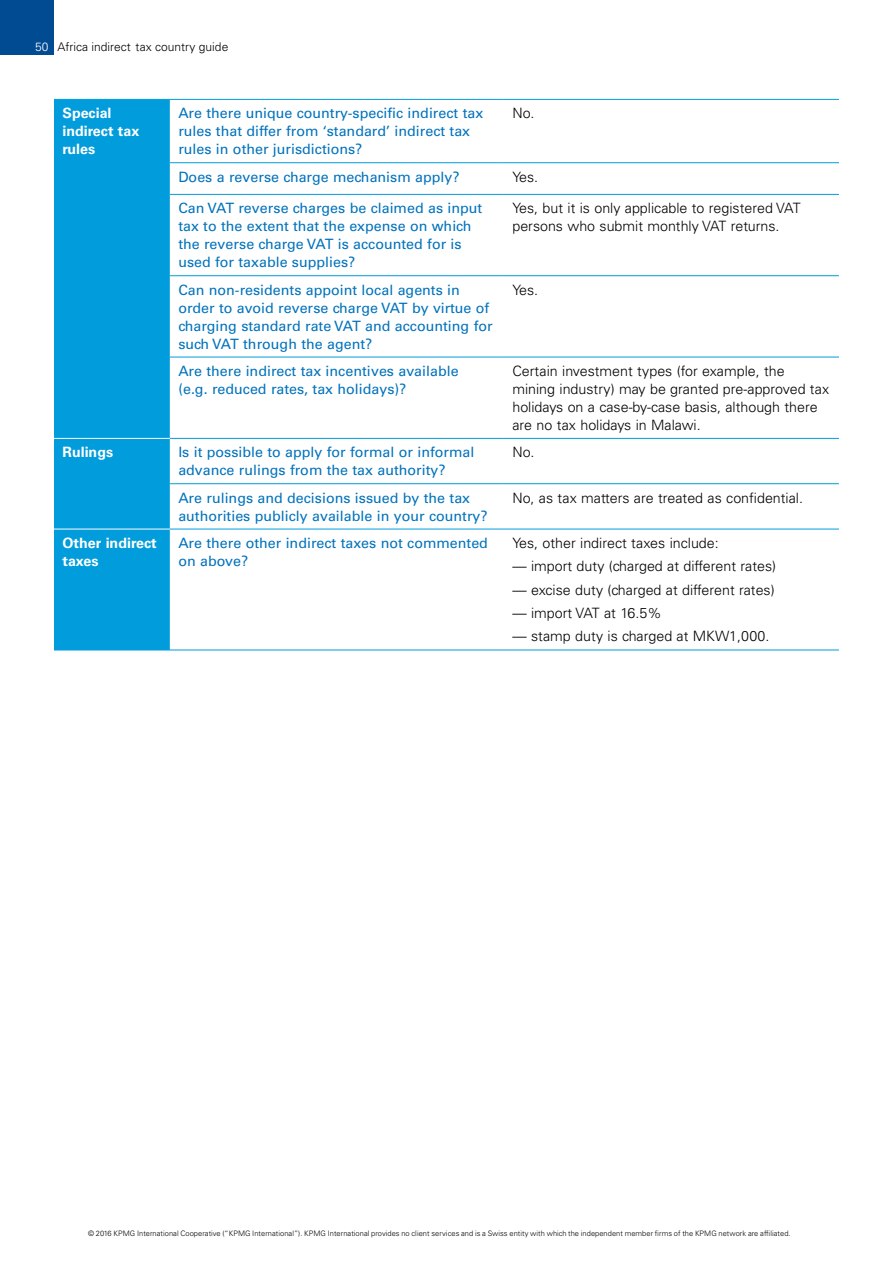
<style>
.page{position:relative;width:893px;height:1263px;background:#fff}
.page>*{position:absolute;margin:0;border:0;box-sizing:border-box;transform-origin:0 0}
.t1{font:14.25px/18px "Univers LT Std";color:#0072bc}
.t2{font:300 14.25px/18px "Univers LT Std";color:#000}
.t3{font:700 14.25px/18px "Univers LT Std";color:#fff}
.t4{font:300 12px "Univers LT Std";color:#000}
.t5{font:300 7.5px "Univers LT Std";letter-spacing:.005em;color:#000}
.s1{color:#fff}
</style>
<div class="page">
<div style="left:0;top:0;width:54px;height:55px;background:#004b92"></div>
<div style="left:54px;top:100px;width:116px;height:550px;background:#009cdc"></div>
<hr style="left:170px;top:650px;width:334px;height:1px;background:#009cdc">
<hr style="left:504px;top:650px;width:335px;height:1px;background:#009cdc">
<hr style="left:54px;top:650px;width:116px;height:1px;background:#009cdc">
<hr style="left:170px;top:99px;width:334px;height:1px;background:#009cdc">
<hr style="left:170px;top:162px;width:334px;height:1px;background:#009cdc">
<hr style="left:170px;top:194px;width:334px;height:1px;background:#009cdc">
<hr style="left:170px;top:275px;width:334px;height:1px;background:#009cdc">
<hr style="left:170px;top:357px;width:334px;height:1px;background:#009cdc">
<hr style="left:170px;top:438px;width:334px;height:1px;background:#009cdc">
<hr style="left:170px;top:483px;width:334px;height:1px;background:#009cdc">
<hr style="left:170px;top:529px;width:334px;height:1px;background:#009cdc">
<hr style="left:504px;top:99px;width:335px;height:1px;background:#009cdc">
<hr style="left:504px;top:162px;width:335px;height:1px;background:#009cdc">
<hr style="left:504px;top:194px;width:335px;height:1px;background:#009cdc">
<hr style="left:504px;top:275px;width:335px;height:1px;background:#009cdc">
<hr style="left:504px;top:357px;width:335px;height:1px;background:#009cdc">
<hr style="left:504px;top:438px;width:335px;height:1px;background:#009cdc">
<hr style="left:504px;top:483px;width:335px;height:1px;background:#009cdc">
<hr style="left:504px;top:529px;width:335px;height:1px;background:#009cdc">
<hr style="left:54px;top:438px;width:116px;height:1px;background:#fff">
<hr style="left:54px;top:529px;width:116px;height:1px;background:#fff">
<hr style="left:54px;top:99px;width:116px;height:1px;background:#009cdc">
<p class="t4" style="left:35px;top:40px;width:195px"><span class="s1">50</span> Africa indirect tax country guide</p>
<p class="t3" style="left:63px;top:104px;width:78px">Special indirect tax rules</p>
<p class="t3" style="left:63px;top:443px;width:52px">Rulings</p>
<p class="t3" style="left:63px;top:534px;width:96px">Other indirect taxes</p>
<p class="t1" style="left:178px;top:104px;width:306px">Are there unique country-specific indirect tax rules that differ from ‘standard’ indirect tax rules in other jurisdictions?</p>
<p class="t2" style="left:512px;top:104px;width:24px">No.</p>
<p class="t1" style="left:178px;top:168px;width:283px">Does a reverse charge mechanism apply?</p>
<p class="t2" style="left:512px;top:167px;width:27px">Yes.</p>
<p class="t1" style="left:178px;top:199px;width:305px">Can VAT reverse charges be claimed as input tax to the extent that the expense on which the reverse charge VAT is accounted for is used for taxable supplies?</p>
<p class="t2" style="left:512px;top:199px;width:290px">Yes, but it is only applicable to registered VAT persons who submit monthly VAT returns.</p>
<p class="t1" style="left:178px;top:281px;width:316px">Can non-residents appoint local agents in order to avoid reverse charge VAT by virtue of charging standard rate VAT and accounting for such VAT through the agent?</p>
<p class="t2" style="left:512px;top:280px;width:27px">Yes.</p>
<p class="t1" style="left:178px;top:362px;width:282px">Are there indirect tax incentives available (e.g. reduced rates, tax holidays)?</p>
<p class="t2" style="left:512px;top:362px;width:318px">Certain investment types (for example, the mining industry) may be granted pre-approved tax holidays on a case-by-case basis, although there are no tax holidays in Malawi.</p>
<p class="t1" style="left:178px;top:443px;width:298px">Is it possible to apply for formal or informal advance rulings from the tax authority?</p>
<p class="t2" style="left:512px;top:443px;width:24px">No.</p>
<p class="t1" style="left:178px;top:489px;width:311px">Are rulings and decisions issued by the tax authorities publicly available in your country?</p>
<p class="t2" style="left:512px;top:488px;width:292px">No, as tax matters are treated as confidential.</p>
<p class="t1" style="left:178px;top:534px;width:311px">Are there other indirect taxes not commented on above?</p>
<p class="t2" style="left:512px;top:534px;width:208px">Yes, other indirect taxes include:</p>
<p class="t2" style="left:512px;top:557px;width:265px">— import duty (charged at different rates)</p>
<p class="t2" style="left:512px;top:581px;width:264px">— excise duty (charged at different rates)</p>
<p class="t2" style="left:512px;top:604px;width:151px">— import VAT at 16.5%</p>
<p class="t2" style="left:512px;top:627px;width:259px">— stamp duty is charged at MKW1,000.</p>
<p class="t5" style="left:88px;top:1229px;width:704px">© 2016 KPMG International Cooperative (“KPMG International”). KPMG International provides no client services and is a Swiss entity with which the independent member firms of the KPMG network are affiliated.</p>
</div>
